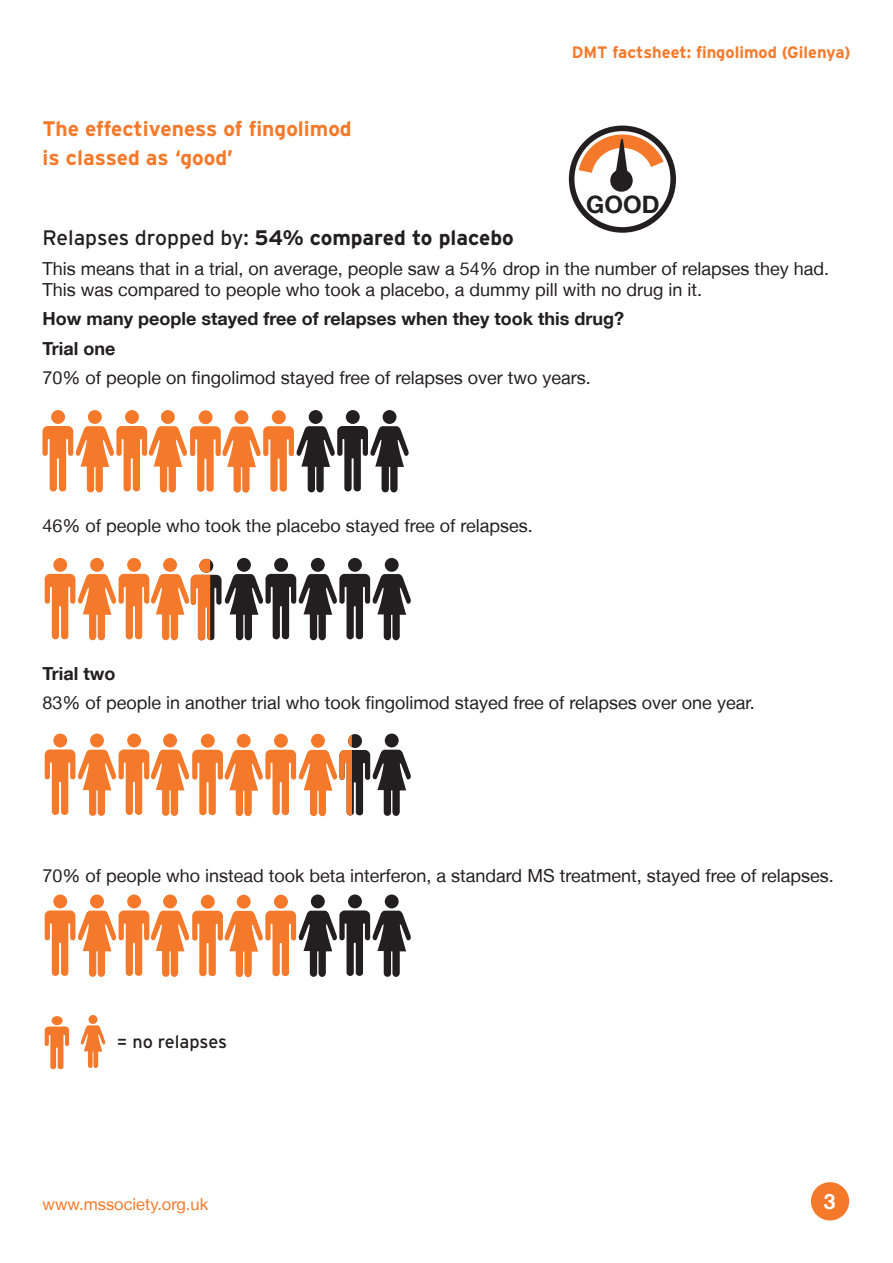
<style>
.page{position:relative;width:893px;height:1263px;background:#fff}
.page>*{position:absolute;margin:0;border:0;box-sizing:border-box;transform-origin:0 0}
.t1{font:700 24px "Helvetica Neue LT";color:#231f20}
.t2{font:700 21px "Interstate";color:#f4792a}
.t3{font:700 21px "Interstate";color:#231f20}
.t4{font:700 21px "Helvetica Neue LT";color:#fff}
.t5{font:18px/21px "Helvetica Neue LT";color:#231f20}
.t6{font:700 18px "Helvetica Neue LT";color:#231f20}
.t7{font:18px "Interstate";letter-spacing:-.005em;color:#231f20}
.t8{font:700 16.5px "Interstate";color:#f4792a}
.t9{font:16.5px "Helvetica Neue LT";color:#f4792a}
.s1{font-weight:400}
</style>
<div class="page">
<div style="left:811px;top:1182px;width:38px;height:38px;background:#f4792a;border-radius:50%"></div>
<div style="left:51px;top:410px;width:14px;height:14px;background:#f4792a;border-radius:50%"></div>
<div style="left:125px;top:410px;width:14px;height:14px;background:#f4792a;border-radius:50%"></div>
<div style="left:346px;top:410px;width:14px;height:14px;background:#231f20;border-radius:50%"></div>
<div style="left:88px;top:410px;width:14px;height:14px;background:#f4792a;border-radius:50%"></div>
<div style="left:161px;top:410px;width:14px;height:14px;background:#f4792a;border-radius:50%"></div>
<div style="left:309px;top:410px;width:14px;height:14px;background:#231f20;border-radius:50%"></div>
<div style="left:383px;top:410px;width:13px;height:14px;background:#231f20;border-radius:50%"></div>
<div style="left:199px;top:410px;width:14px;height:14px;background:#f4792a;border-radius:50%"></div>
<div style="left:235px;top:410px;width:13px;height:14px;background:#f4792a;border-radius:50%"></div>
<div style="left:272px;top:410px;width:14px;height:14px;background:#f4792a;border-radius:50%"></div>
<svg style="left:42px;top:426px;width:367px;height:67px"></svg>
<div style="left:89px;top:1015px;width:8px;height:9px;background:#f4792a;border-radius:50%"></div>
<svg style="left:81px;top:1025px;width:25px;height:43px"></svg>
<div style="left:52px;top:1016px;width:11px;height:9px;background:#f4792a;border-radius:50%"></div>
<svg style="left:45px;top:1026px;width:24px;height:43px"></svg>
<div style="left:53px;top:894px;width:14px;height:14px;background:#f4792a;border-radius:50%"></div>
<div style="left:127px;top:894px;width:14px;height:14px;background:#f4792a;border-radius:50%"></div>
<div style="left:348px;top:894px;width:14px;height:14px;background:#231f20;border-radius:50%"></div>
<div style="left:90px;top:894px;width:14px;height:14px;background:#f4792a;border-radius:50%"></div>
<div style="left:163px;top:894px;width:14px;height:14px;background:#f4792a;border-radius:50%"></div>
<div style="left:311px;top:894px;width:14px;height:14px;background:#231f20;border-radius:50%"></div>
<div style="left:385px;top:894px;width:14px;height:14px;background:#231f20;border-radius:50%"></div>
<div style="left:201px;top:895px;width:14px;height:14px;background:#f4792a;border-radius:50%"></div>
<div style="left:237px;top:895px;width:14px;height:14px;background:#f4792a;border-radius:50%"></div>
<div style="left:274px;top:895px;width:14px;height:14px;background:#f4792a;border-radius:50%"></div>
<svg style="left:44px;top:910px;width:367px;height:67px"></svg>
<svg style="left:569px;top:126px;width:107px;height:107px"></svg>
<svg style="left:44px;top:734px;width:367px;height:82px"></svg>
<svg style="left:44px;top:558px;width:367px;height:82px"></svg>
<p class="t2" style="left:43px;top:116px;width:311px">The effectiveness of fingolimod</p>
<p class="t2" style="left:43px;top:145px;width:192px">is classed as ‘good’</p>
<p class="t8" style="left:572px;top:42px;width:280px">DMT factsheet: fingolimod (Gilenya)</p>
<p class="t1" style="left:586px;top:190px;width:75px">GOOD</p>
<p class="t3" style="left:43px;top:225px;width:473px"><span class="s1">Relapses dropped by:</span> 54% compared to placebo</p>
<p class="t5" style="left:43px;top:258px;width:788px">This means that in a trial, on average, people saw a 54% drop in the number of relapses they had.<br>This was compared to people who took a placebo, a dummy pill with no drug in it.</p>
<p class="t6" style="left:43px;top:308px;width:583px">How many people stayed free of relapses when they took this drug?</p>
<p class="t6" style="left:43px;top:337px;width:74px">Trial one</p>
<p class="t5" style="left:43px;top:367px;width:550px">70% of people on fingolimod stayed free of relapses over two years.</p>
<p class="t5" style="left:43px;top:515px;width:492px">46% of people who took the placebo stayed free of relapses.</p>
<p class="t6" style="left:43px;top:662px;width:74px">Trial two</p>
<p class="t5" style="left:43px;top:692px;width:714px">83% of people in another trial who took fingolimod stayed free of relapses over one year.</p>
<p class="t5" style="left:43px;top:865px;width:793px">70% of people who instead took beta interferon, a standard MS treatment, stayed free of relapses.</p>
<p class="t7" style="left:117px;top:1031px;width:112px">= no relapses</p>
<p class="t9" style="left:43px;top:1194px;width:167px">www.mssociety.org.uk</p>
<p class="t4" style="left:824px;top:1188px;width:13px">3</p>
</div>
